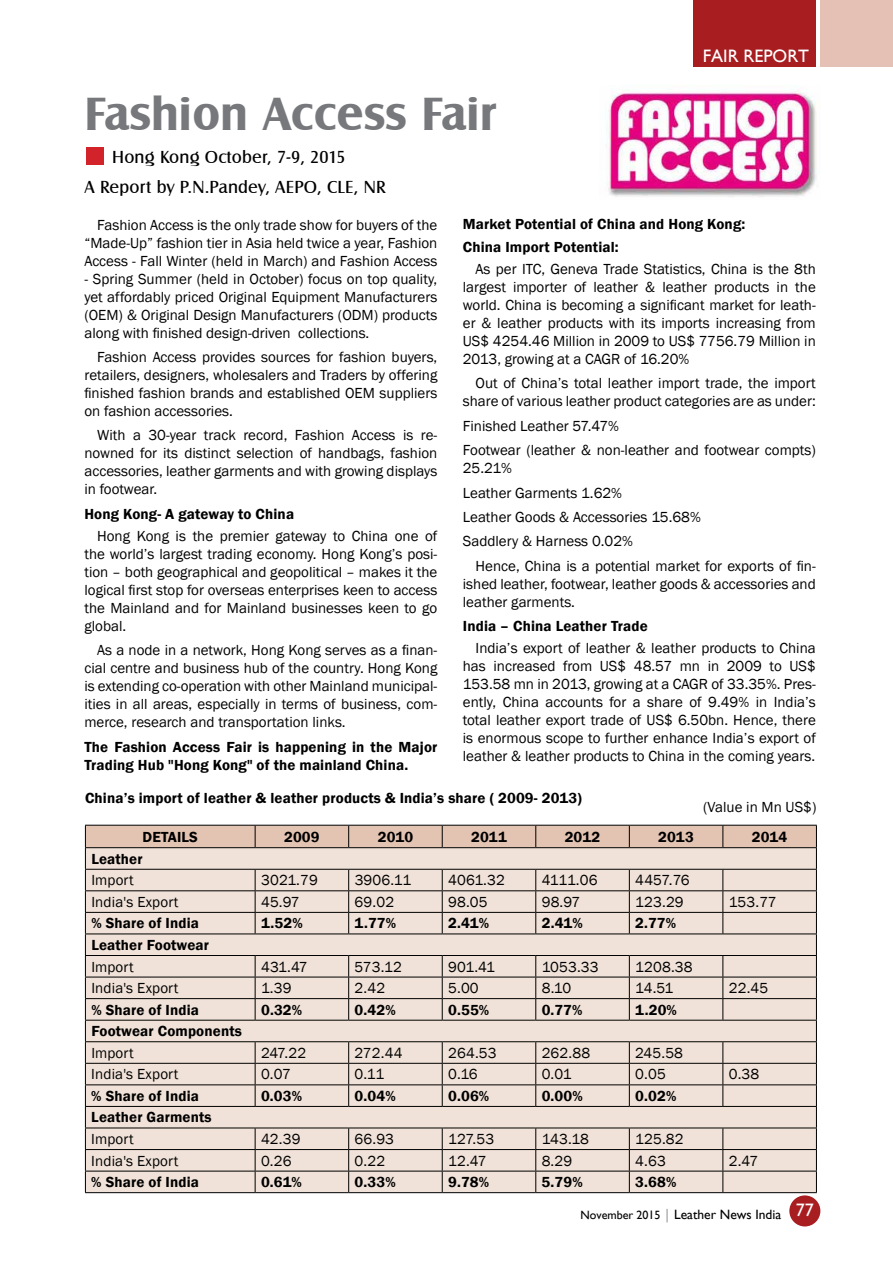
<style>
.page{position:relative;width:893px;height:1263px;background:#fff}
.page>*{position:absolute;margin:0;border:0;box-sizing:border-box;transform-origin:0 0}
.t1{font:700 48px "Castle T";color:#77787b}
.t2{font:18px/30px "Castle T";letter-spacing:.01em;color:#000}
.t3{font:18px "Gill Sans";color:#fff}
.t4{font:15px/18px "Franklin Gothic";color:#000;text-align:justify}
.t5{font:600 15px/18px "Franklin Gothic";letter-spacing:.01em;color:#000}
.t6{font:13.5px "Gill Sans";color:#000}
.s1{font-size:12px}
.s2{color:#939598}
</style>
<div class="page">
<div style="left:789px;top:1195px;width:31px;height:31px;background:#a81d20;border-radius:50%"></div>
<div style="left:693px;top:0;width:122px;height:67px;background:#a81d20"></div>
<div style="left:820px;top:0;width:73px;height:67px;background:#e4c1b4"></div>
<div style="left:87px;top:148px;width:17px;height:17px;background:#d2232a"></div>
<img style="left:605px;top:86px;width:214px;height:111px">
<svg style="left:85px;top:825px;width:732px;height:367px"></svg>
<hr style="left:85px;top:1192px;width:170px;height:1px;background:#000">
<hr style="left:255px;top:1192px;width:94px;height:1px;background:#000">
<hr style="left:349px;top:1192px;width:93px;height:1px;background:#000">
<hr style="left:442px;top:1192px;width:94px;height:1px;background:#000">
<hr style="left:536px;top:1192px;width:93px;height:1px;background:#000">
<hr style="left:629px;top:1192px;width:94px;height:1px;background:#000">
<hr style="left:723px;top:1192px;width:94px;height:1px;background:#000">
<p class="t3" style="left:703px;top:46px;width:108px">fair report</p>
<h1 class="t1" style="left:84px;top:86px;width:414px">Fashion Access Fair</h1>
<p class="t2" style="left:84px;top:142px;width:303px;text-indent:28px">Hong Kong October, 7-9, 2015<br>A Report by P.N.Pandey, AEPO, CLE, NR</p>
<p class="t4" style="left:84px;top:216px;width:354px;text-indent:13px">Fashion Access is the only trade show for buyers of the “Made-Up” fashion tier in Asia held twice a year, Fashion Access - Fall Winter (held in March) and Fashion Access</p>
<p class="t4" style="left:84px;top:270px;width:354px">- Spring Summer (held in October) focus on top quality, yet affordably priced Original Equipment Manufacturers (OEM) &amp; Original Design Manufacturers (ODM) products along with finished design-driven collections.</p>
<p class="t4" style="left:84px;top:348px;width:354px;text-indent:13px">Fashion Access provides sources for fashion buyers, retailers, designers, wholesalers and Traders by offering finished fashion brands and established OEM suppliers on fashion accessories.</p>
<p class="t4" style="left:84px;top:427px;width:354px;text-indent:13px">With a 30-year track record, Fashion Access is re&shy;nowned for its distinct selection of handbags, fashion accessories, leather garments and with growing displays in footwear.</p>
<p class="t5" style="left:84px;top:505px;width:211px">Hong Kong- A gateway to China</p>
<p class="t4" style="left:84px;top:527px;width:354px;text-indent:13px">Hong Kong is the premier gateway to China one of the world’s largest trading economy. Hong Kong’s posi&shy;tion – both geographical and geopolitical – makes it the logical first stop for overseas enterprises keen to access the Mainland and for Mainland businesses keen to go global.</p>
<p class="t4" style="left:84px;top:642px;width:354px;text-indent:13px">As a node in a network, Hong Kong serves as a finan&shy;cial centre and business hub of the country. Hong Kong is extending co-operation with other Mainland municipal&shy;ities in all areas, especially in terms of business, com&shy;merce, research and transportation links.</p>
<p class="t5" style="left:84px;top:738px;width:354px">The Fashion Access Fair is happening in the Major<br>Trading Hub "Hong Kong" of the mainland China.</p>
<p class="t5" style="left:463px;top:214px;width:284px;line-height:22.2px">Market Potential of China and Hong Kong:<br>China Import Potential:</p>
<p class="t4" style="left:463px;top:260px;width:354px;text-indent:13px">As per ITC, Geneva Trade Statistics, China is the 8th largest importer of leather &amp; leather products in the world. China is becoming a significant market for leath&shy;er &amp; leather products with its imports increasing from US$ 4254.46 Million in 2009 to US$ 7756.79 Million in 2013, growing at a CAGR of 16.20%</p>
<p class="t4" style="left:463px;top:375px;width:354px;text-align:right">Out of China’s total leather import trade, the import share of various leather product categories are as under:</p>
<p class="t4" style="left:463px;top:414px;width:354px;line-height:24.3px">Finished Leather 57.47%<br>Footwear (leather &amp; non-leather and footwear compts)</p>
<p class="t4" style="left:463px;top:456px;width:239px;line-height:24.3px;text-align:left">25.21%<br>Leather Garments 1.62%<br>Leather Goods &amp; Accessories 15.68%<br>Saddlery &amp; Harness 0.02%</p>
<p class="t4" style="left:463px;top:557px;width:354px;text-indent:13px">Hence, China is a potential market for exports of fin&shy;ished leather, footwear, leather goods &amp; accessories and leather garments.</p>
<p class="t5" style="left:463px;top:617px;width:186px">India – China Leather Trade</p>
<p class="t4" style="left:463px;top:640px;width:354px;text-indent:13px">India’s export of leather &amp; leather products to China has increased from US$ 48.57 mn in 2009 to US$ 153.58 mn in 2013, growing at a CAGR of 33.35%. Pres&shy;ently, China accounts for a share of 9.49% in India’s total leather export trade of US$ 6.50bn. Hence, there is enormous scope to further enhance India’s export of leather &amp; leather products to China in the coming years.</p>
<p class="t5" style="left:85px;top:789px;width:498px">China’s import of leather &amp; leather products &amp; India’s share ( 2009- 2013)</p>
<p class="t4" style="left:703px;top:799px;width:115px">(Value in Mn US$)</p>
<p class="t5" style="left:143px;top:828px;width:57px">DETAILS</p>
<p class="t5" style="left:284px;top:828px;width:37px">2009</p>
<p class="t5" style="left:378px;top:828px;width:37px">2010</p>
<p class="t5" style="left:471px;top:828px;width:37px">2011</p>
<p class="t5" style="left:565px;top:828px;width:37px">2012</p>
<p class="t5" style="left:658px;top:828px;width:37px">2013</p>
<p class="t5" style="left:752px;top:828px;width:37px">2014</p>
<p class="t5" style="left:91px;top:850px;width:53px">Leather</p>
<p class="t4" style="left:91px;top:872px;width:44px">Import</p>
<p class="t4" style="left:261px;top:872px;width:58px">3021.79</p>
<p class="t4" style="left:355px;top:872px;width:58px">3906.11</p>
<p class="t4" style="left:448px;top:872px;width:58px">4061.32</p>
<p class="t4" style="left:542px;top:872px;width:57px">4111.06</p>
<p class="t4" style="left:635px;top:872px;width:56px">4457.76</p>
<p class="t4" style="left:91px;top:893px;width:89px">India's Export</p>
<p class="t4" style="left:261px;top:893px;width:40px">45.97</p>
<p class="t4" style="left:355px;top:893px;width:41px">69.02</p>
<p class="t4" style="left:448px;top:893px;width:41px">98.05</p>
<p class="t4" style="left:542px;top:893px;width:40px">98.97</p>
<p class="t4" style="left:635px;top:893px;width:50px">123.29</p>
<p class="t4" style="left:729px;top:893px;width:49px">153.77</p>
<p class="t5" style="left:91px;top:914px;width:109px">% Share of India</p>
<p class="t5" style="left:261px;top:914px;width:43px">1.52%</p>
<p class="t5" style="left:355px;top:914px;width:43px">1.77%</p>
<p class="t5" style="left:448px;top:914px;width:42px">2.41%</p>
<p class="t5" style="left:542px;top:914px;width:42px">2.41%</p>
<p class="t5" style="left:635px;top:914px;width:42px">2.77%</p>
<p class="t5" style="left:91px;top:936px;width:119px">Leather Footwear</p>
<p class="t4" style="left:91px;top:958px;width:44px">Import</p>
<p class="t4" style="left:261px;top:958px;width:48px">431.47</p>
<p class="t4" style="left:355px;top:958px;width:49px">573.12</p>
<p class="t4" style="left:448px;top:958px;width:48px">901.41</p>
<p class="t4" style="left:542px;top:958px;width:58px">1053.33</p>
<p class="t4" style="left:635px;top:958px;width:59px">1208.38</p>
<p class="t4" style="left:91px;top:979px;width:89px">India's Export</p>
<p class="t4" style="left:261px;top:979px;width:32px">1.39</p>
<p class="t4" style="left:355px;top:979px;width:32px">2.42</p>
<p class="t4" style="left:448px;top:979px;width:32px">5.00</p>
<p class="t4" style="left:542px;top:979px;width:31px">8.10</p>
<p class="t4" style="left:635px;top:979px;width:40px">14.51</p>
<p class="t4" style="left:729px;top:979px;width:41px">22.45</p>
<p class="t5" style="left:91px;top:1001px;width:109px">% Share of India</p>
<p class="t5" style="left:261px;top:1001px;width:43px">0.32%</p>
<p class="t5" style="left:355px;top:1001px;width:43px">0.42%</p>
<p class="t5" style="left:448px;top:1001px;width:43px">0.55%</p>
<p class="t5" style="left:542px;top:1001px;width:42px">0.77%</p>
<p class="t5" style="left:635px;top:1001px;width:43px">1.20%</p>
<p class="t5" style="left:91px;top:1022px;width:152px">Footwear Components</p>
<p class="t4" style="left:91px;top:1044px;width:44px">Import</p>
<p class="t4" style="left:261px;top:1044px;width:47px">247.22</p>
<p class="t4" style="left:355px;top:1044px;width:49px">272.44</p>
<p class="t4" style="left:448px;top:1044px;width:50px">264.53</p>
<p class="t4" style="left:542px;top:1044px;width:50px">262.88</p>
<p class="t4" style="left:635px;top:1044px;width:49px">245.58</p>
<p class="t4" style="left:91px;top:1066px;width:89px">India's Export</p>
<p class="t4" style="left:261px;top:1066px;width:31px">0.07</p>
<p class="t4" style="left:355px;top:1066px;width:31px">0.11</p>
<p class="t4" style="left:448px;top:1066px;width:31px">0.16</p>
<p class="t4" style="left:542px;top:1066px;width:32px">0.01</p>
<p class="t4" style="left:635px;top:1066px;width:32px">0.05</p>
<p class="t4" style="left:729px;top:1066px;width:32px">0.38</p>
<p class="t5" style="left:91px;top:1087px;width:109px">% Share of India</p>
<p class="t5" style="left:261px;top:1087px;width:43px">0.03%</p>
<p class="t5" style="left:355px;top:1087px;width:43px">0.04%</p>
<p class="t5" style="left:448px;top:1087px;width:43px">0.06%</p>
<p class="t5" style="left:542px;top:1087px;width:43px">0.00%</p>
<p class="t5" style="left:635px;top:1087px;width:43px">0.02%</p>
<p class="t5" style="left:91px;top:1108px;width:122px">Leather Garments</p>
<p class="t4" style="left:91px;top:1130px;width:44px">Import</p>
<p class="t4" style="left:261px;top:1130px;width:41px">42.39</p>
<p class="t4" style="left:355px;top:1130px;width:41px">66.93</p>
<p class="t4" style="left:448px;top:1130px;width:48px">127.53</p>
<p class="t4" style="left:542px;top:1130px;width:49px">143.18</p>
<p class="t4" style="left:635px;top:1130px;width:50px">125.82</p>
<p class="t4" style="left:91px;top:1152px;width:89px">India's Export</p>
<p class="t4" style="left:261px;top:1152px;width:32px">0.26</p>
<p class="t4" style="left:355px;top:1152px;width:32px">0.22</p>
<p class="t4" style="left:448px;top:1152px;width:40px">12.47</p>
<p class="t4" style="left:542px;top:1152px;width:32px">8.29</p>
<p class="t4" style="left:635px;top:1152px;width:32px">4.63</p>
<p class="t4" style="left:729px;top:1152px;width:31px">2.47</p>
<p class="t5" style="left:91px;top:1173px;width:109px">% Share of India</p>
<p class="t5" style="left:261px;top:1173px;width:42px">0.61%</p>
<p class="t5" style="left:355px;top:1173px;width:43px">0.33%</p>
<p class="t5" style="left:448px;top:1173px;width:43px">9.78%</p>
<p class="t5" style="left:542px;top:1173px;width:43px">5.79%</p>
<p class="t5" style="left:635px;top:1173px;width:43px">3.68%</p>
<p class="t6" style="left:581px;top:1206px;width:235px"><span class="s1">November 2015</span> <span class="s2">|</span> Leather News India <sup>77</sup></p>
</div>
